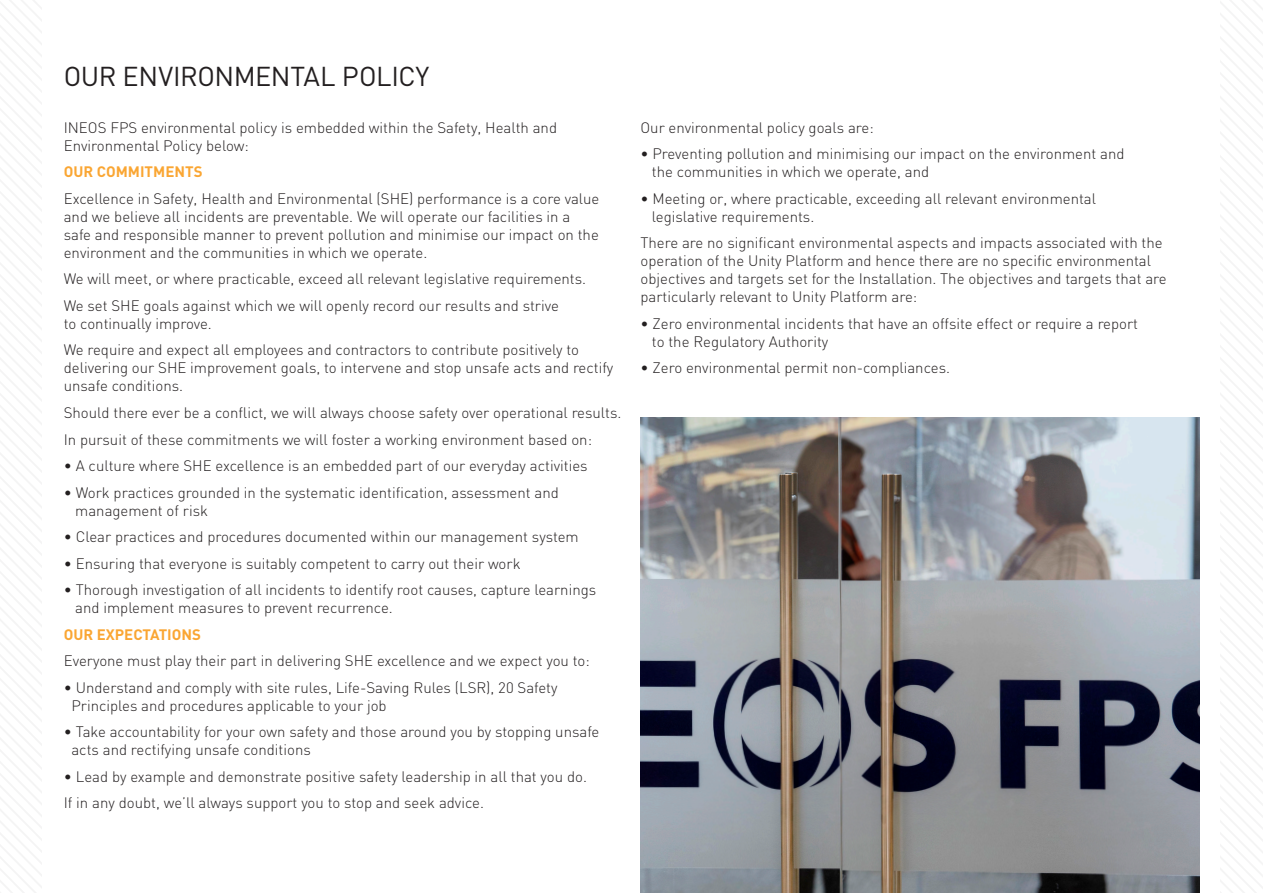
<style>
.page{position:relative;width:1263px;height:893px;background:#fff}
.page>*{position:absolute;margin:0;border:0;box-sizing:border-box;transform-origin:0 0}
.Heading{font:27px "DIN";letter-spacing:-.015em;color:#231f20}
.t1{font:300 15px/18px "DIN";color:#231f20}
.t2{font:700 15px "DIN";color:#faa633}
</style>
<div class="page">
<svg style="left:1220px;top:0;width:43px;height:213px"></svg>
<img style="left:640px;top:418px;width:559px;height:475px">
<p class="Heading" style="left:64px;top:59px;width:367px">OUR ENVIRONMENTAL POLICY</p>
<p class="t1" style="left:64px;top:118px;width:495px">INEOS FPS environmental policy is embedded within the Safety, Health and<br>Environmental Policy below:</p>
<p class="t2" style="left:64px;top:162px;width:140px">OUR COMMITMENTS</p>
<p class="t1" style="left:64px;top:189px;width:537px">Excellence in Safety, Health and Environmental (SHE) performance is a core value and we believe all incidents are preventable. We will operate our facilities in a safe and responsible manner to prevent pollution and minimise our impact on the environment and the communities in which we operate.</p>
<p class="t1" style="left:64px;top:270px;width:524px">We will meet, or where practicable, exceed all relevant legislative requirements.</p>
<p class="t1" style="left:64px;top:296px;width:497px">We set SHE goals against which we will openly record our results and strive to continually improve.</p>
<p class="t1" style="left:64px;top:341px;width:551px">We require and expect all employees and contractors to contribute positively to delivering our SHE improvement goals, to intervene and stop unsafe acts and rectify unsafe conditions.</p>
<p class="t1" style="left:64px;top:403px;width:559px">Should there ever be a conflict, we will always choose safety over operational results.</p>
<p class="t1" style="left:64px;top:430px;width:530px">In pursuit of these commitments we will foster a working environment based on:</p>
<p class="t1" style="left:64px;top:456px;width:525px">• A culture where SHE excellence is an embedded part of our everyday activities</p>
<p class="t1" style="left:75px;top:483px;width:485px;text-indent:-11px">• Work practices grounded in the systematic identification, assessment and management of risk</p>
<p class="t1" style="left:64px;top:527px;width:516px">• Clear practices and procedures documented within our management system</p>
<p class="t1" style="left:64px;top:554px;width:458px">• Ensuring that everyone is suitably competent to carry out their work</p>
<p class="t1" style="left:75px;top:580px;width:522px;text-indent:-11px">• Thorough investigation of all incidents to identify root causes, capture learnings and implement measures to prevent recurrence.</p>
<p class="t2" style="left:64px;top:624px;width:139px">OUR EXPECTATIONS</p>
<p class="t1" style="left:64px;top:651px;width:528px">Everyone must play their part in delivering SHE excellence and we expect you to:</p>
<p class="t1" style="left:71px;top:678px;width:488px;text-indent:-8px">• Understand and comply with site rules, Life-Saving Rules (LSR), 20 Safety<br>Principles and procedures applicable to your job</p>
<p class="t1" style="left:71px;top:722px;width:529px;text-indent:-8px">• Take accountability for your own safety and those around you by stopping unsafe acts and rectifying unsafe conditions</p>
<p class="t1" style="left:64px;top:767px;width:525px">• Lead by example and demonstrate positive safety leadership in all that you do.</p>
<p class="t1" style="left:64px;top:793px;width:422px">If in any doubt, we’ll always support you to stop and seek advice.</p>
<p class="t1" style="left:640px;top:118px;width:235px">Our environmental policy goals are:</p>
<p class="t1" style="left:652px;top:145px;width:474px;text-indent:-11px">• Preventing pollution and minimising our impact on the environment and the communities in which we operate, and</p>
<p class="t1" style="left:652px;top:189px;width:445px;text-indent:-11px">• Meeting or, where practicable, exceeding all relevant environmental legislative requirements.</p>
<p class="t1" style="left:640px;top:234px;width:528px">There are no significant environmental aspects and impacts associated with the operation of the Unity Platform and hence there are no specific environmental objectives and targets set for the Installation. The objectives and targets that are particularly relevant to Unity Platform are:</p>
<p class="t1" style="left:652px;top:314px;width:488px;text-indent:-11px">• Zero environmental incidents that have an offsite effect or require a report to the Regulatory Authority</p>
<p class="t1" style="left:640px;top:359px;width:311px">• Zero environmental permit non-compliances.</p>
</div>
